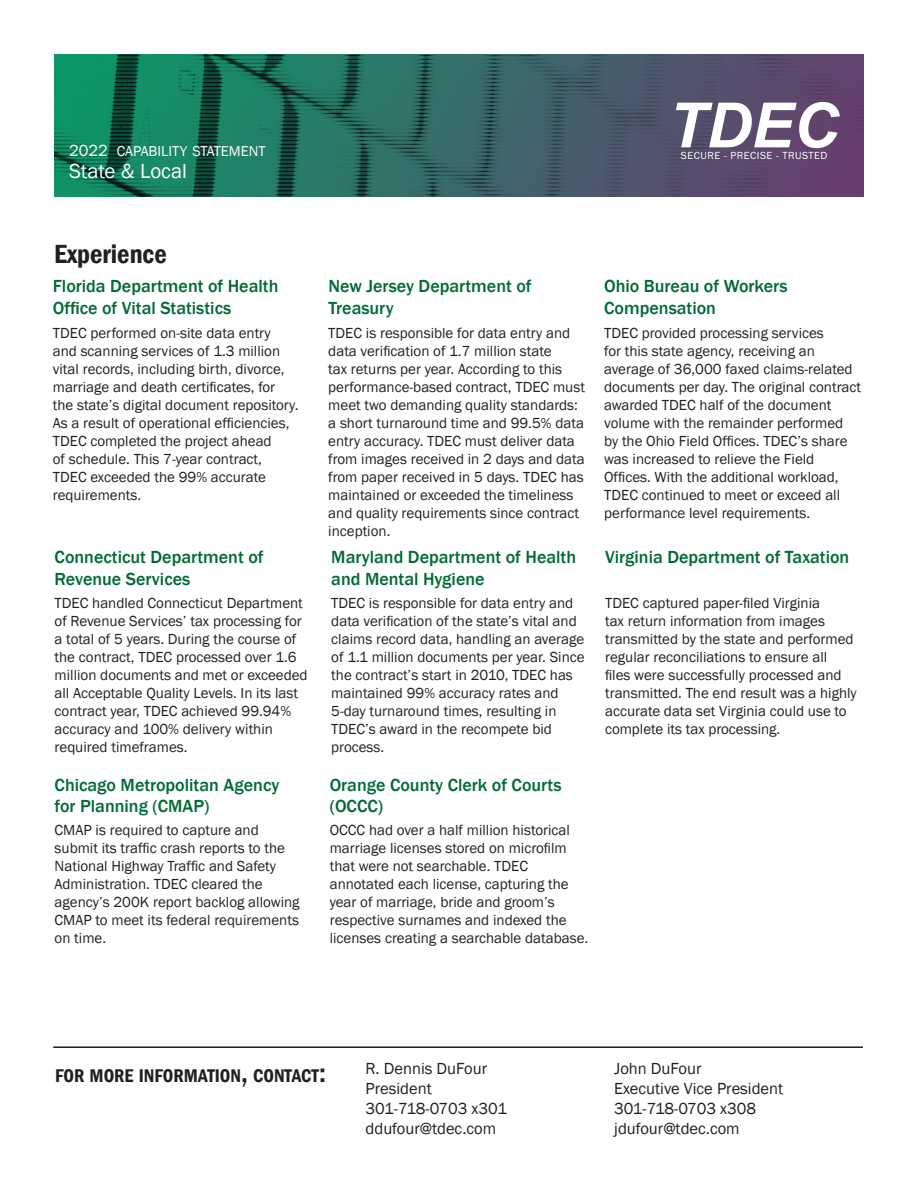
<style>
.page{position:relative;width:918px;height:1188px;background:#fff}
.page>*{position:absolute;margin:0;border:0;box-sizing:border-box;transform-origin:0 0}
.t1{font:600 condensed 27px "Franklin Gothic";color:#221f1f}
.t2{font:21px "Franklin Gothic";color:#fff}
.t3{font:600 condensed 18.9px "Franklin Gothic";color:#221f1f}
.t4{font:500 18px/21.6px "Franklin Gothic";color:#006a35}
.t5{font:16.5px/19.8px "Franklin Gothic";color:#221f1f}
.t6{font:15px/18px "Franklin Gothic";color:#221f1f}
.t7{font:14.7px "Franklin Gothic";color:#fff}
.t8{font:10.65px "Franklin Gothic";letter-spacing:.05em;color:#fff}
.s1{font-size:16.5px}
.s2{font-style:inherit}
.s3{font-size:27px}
</style>
<div class="page">
<hr style="left:53px;top:1046px;width:810px;height:2px;background:#221f1f">
<img style="left:54px;top:54px;width:810px;height:142px">
<svg style="left:676px;top:102px;width:164px;height:46px"></svg>
<p class="t7" style="left:69px;top:145px;width:198px"><span class="s1">2022</span> CAPABILITY STATEMENT</p>
<p class="t8" style="left:681px;top:149px;width:148px">SECURE - PRECISE - TRUSTED</p>
<h2 class="t2" style="left:69px;top:162px;width:120px">State &amp; Local</h2>
<h1 class="t1" style="left:54px;top:243px;width:114px">Experience</h1>
<p class="t4" style="left:53px;top:276px;width:227px">Florida Department of Health<br>Office of Vital Statistics</p>
<p class="t4" style="left:328px;top:276px;width:205px">New Jersey Department of<br>Treasury</p>
<p class="t4" style="left:604px;top:276px;width:185px">Ohio Bureau of Workers<br>Compensation</p>
<p class="t6" style="left:53px;top:325px;width:247px">TDEC performed on-site data entry and scanning services of 1.3 million vital records, including birth, divorce, marriage and death certificates, for the state’s digital document repository.<br>As a result of operational efficiencies, TDEC completed the project ahead<br>of schedule. This 7-year contract, TDEC exceeded the 99% accurate requirements.</p>
<p class="t6" style="left:328px;top:325px;width:258px">TDEC is responsible for data entry and data verification of 1.7 million state<br>tax returns per year. According to this performance-based contract, TDEC must meet two demanding quality standards: a short turnaround time and 99.5% data entry accuracy. TDEC must deliver data from images received in 2 days and data from paper received in 5 days. TDEC has maintained or exceeded the timeliness and quality requirements since contract inception.</p>
<p class="t6" style="left:604px;top:325px;width:258px">TDEC provided processing services<br>for this state agency, receiving an average of 36,000 faxed claims-related documents per day. The original contract awarded TDEC half of the document volume with the remainder performed<br>by the Ohio Field Offices. TDEC’s share was increased to relieve the Field Offices. With the additional workload, TDEC continued to meet or exceed all performance level requirements.</p>
<p class="t4" style="left:55px;top:547px;width:210px">Connecticut Department of<br>Revenue Services</p>
<p class="t4" style="left:331px;top:547px;width:246px">Maryland Department of Health and Mental Hygiene</p>
<p class="t4" style="left:605px;top:547px;width:246px">Virginia Department of Taxation</p>
<p class="t6" style="left:55px;top:594px;width:255px">TDEC handled Connecticut Department of Revenue Services’ tax processing for a total of 5 years. During the course of the contract, TDEC processed over 1.6 million documents and met or exceeded all Acceptable Quality Levels. In its last contract year, TDEC achieved 99.94% accuracy and 100% delivery within required timeframes.</p>
<p class="t6" style="left:331px;top:594px;width:255px">TDEC is responsible for data entry and data verification of the state’s vital and claims record data, handling an average of 1.1 million documents per year. Since the contract’s start in 2010, TDEC has maintained 99% accuracy rates and 5-day turnaround times, resulting in TDEC’s award in the recompete bid process.</p>
<p class="t6" style="left:605px;top:594px;width:253px">TDEC captured paper-filed Virginia<br>tax return information from images transmitted by the state and performed regular reconciliations to ensure all<br>files were successfully processed and transmitted. The end result was a highly accurate data set Virginia could use to complete its tax processing.</p>
<p class="t4" style="left:55px;top:775px;width:226px">Chicago Metropolitan Agency for Planning (CMAP)</p>
<p class="t4" style="left:330px;top:775px;width:233px">Orange County Clerk of Courts (OCCC)</p>
<p class="t6" style="left:55px;top:822px;width:247px">CMAP is required to capture and submit its traffic crash reports to the<br>National Highway Traffic and Safety<br>Administration. TDEC cleared the agency’s 200K report backlog allowing<br>CMAP to meet its federal requirements on time.</p>
<p class="t6" style="left:330px;top:822px;width:260px">OCCC had over a half million historical marriage licenses stored on microfilm that were not searchable. TDEC annotated each license, capturing the year of marriage, bride and groom’s respective surnames and indexed the licenses creating a searchable database.</p>
<p class="t5" style="left:366px;top:1060px;width:143px"><span class="s2">R. D</span>ennis DuFour<br>President<br>301-718-0703 x301 ddufour@tdec.com</p>
<p class="t3" style="left:55px;top:1067px;width:272px">FOR MORE INFORMATION<span class="s3">,</span> CONTACT<span class="s3">:</span></p>
<p class="t5" style="left:614px;top:1060px;width:170px">John DuFour<br>Executive Vice President<br>301-718-0703 x308 jdufour@tdec.com</p>
</div>
